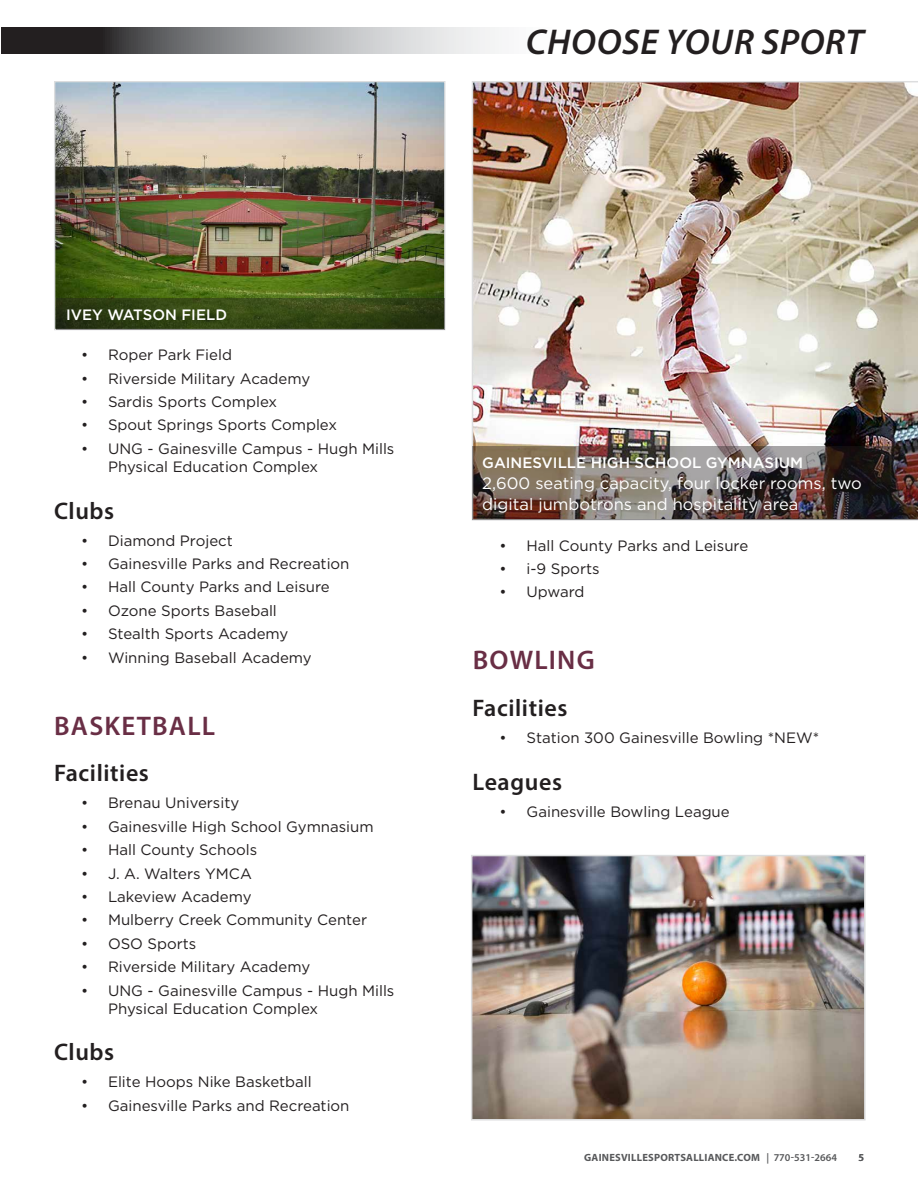
<style>
.page{position:relative;width:918px;height:1188px;background:#fff}
.page>*{position:absolute;margin:0;border:0;box-sizing:border-box;transform-origin:0 0}
.t1{font:italic 600 36px "Myriad Pro";letter-spacing:.02em;color:#231f20}
.t2{font:600 27px "Myriad Pro";letter-spacing:.045em;color:#692e45}
.t3{font:600 24px "Myriad Pro";letter-spacing:.025em;color:#231f20}
.t4{font:16.5px/21px "Gotham";color:#fff}
.t5{font:15px/18px "Gotham";color:#231f20}
.t6{font:500 15px "Gotham";color:#fff}
.t7{font:700 10.5px "Myriad Pro";letter-spacing:.02em;color:#58595b}
.t8{font:600 10.5px "Myriad Pro";color:#58595b}
.s1{font-weight:600}
</style>
<div class="page">
<svg style="left:2px;top:27px;width:497px;height:27px;background:#8b8b8c"></svg>
<img style="left:472px;top:81px;width:446px;height:365px">
<img style="left:474px;top:858px;width:389px;height:259px">
<div style="left:471px;top:855px;width:395px;height:265px;border:2px solid #dcddde"></div>
<img style="left:56px;top:83px;width:387px;height:214px">
<svg style="left:59px;top:300px;width:384px;height:27px;background:#314214"></svg>
<img style="left:472px;top:446px;width:446px;height:75px">
<h1 class="t1" style="left:526px;top:19px;width:339px">CHOOSE YOUR SPORT</h1>
<p class="t6" style="left:66px;top:305px;width:163px">IVEY WATSON FIELD</p>
<p class="t5" style="left:81px;top:346px;width:153px">• Roper Park Field</p>
<p class="t5" style="left:81px;top:369px;width:231px">• Riverside Military Academy</p>
<p class="t5" style="left:81px;top:392px;width:198px">• Sardis Sports Complex</p>
<p class="t5" style="left:81px;top:416px;width:257px">• Spout Springs Sports Complex</p>
<p class="t5" style="left:108px;top:439px;width:288px;text-indent:-27px">• UNG - Gainesville Campus - Hugh Mills<br>Physical Education Complex</p>
<h3 class="t3" style="left:54px;top:495px;width:62px">Clubs</h3>
<p class="t5" style="left:81px;top:531px;width:153px">• Diamond Project</p>
<p class="t5" style="left:81px;top:554px;width:270px">• Gainesville Parks and Recreation</p>
<p class="t5" style="left:81px;top:578px;width:250px">• Hall County Parks and Leisure</p>
<p class="t5" style="left:81px;top:601px;width:197px">• Ozone Sports Baseball</p>
<p class="t5" style="left:81px;top:625px;width:209px">• Stealth Sports Academy</p>
<p class="t5" style="left:81px;top:648px;width:232px">• Winning Baseball Academy</p>
<h2 class="t2" style="left:54px;top:708px;width:162px">BASKETBALL</h2>
<h3 class="t3" style="left:54px;top:758px;width:96px">Facilities</h3>
<p class="t5" style="left:81px;top:794px;width:160px">• Brenau University</p>
<p class="t5" style="left:81px;top:817px;width:294px">• Gainesville High School Gymnasium</p>
<p class="t5" style="left:81px;top:841px;width:178px">• Hall County Schools</p>
<p class="t5" style="left:81px;top:864px;width:172px">• J. A. Walters YMCA</p>
<p class="t5" style="left:81px;top:887px;width:172px">• Lakeview Academy</p>
<p class="t5" style="left:81px;top:911px;width:288px">• Mulberry Creek Community Center</p>
<p class="t5" style="left:81px;top:934px;width:117px">• OSO Sports</p>
<p class="t5" style="left:81px;top:958px;width:231px">• Riverside Military Academy</p>
<p class="t5" style="left:108px;top:981px;width:288px;text-indent:-27px">• UNG - Gainesville Campus - Hugh Mills<br>Physical Education Complex</p>
<h3 class="t3" style="left:54px;top:1037px;width:62px">Clubs</h3>
<p class="t5" style="left:81px;top:1073px;width:232px">• Elite Hoops Nike Basketball</p>
<p class="t5" style="left:81px;top:1096px;width:270px">• Gainesville Parks and Recreation</p>
<p class="t6" style="left:482px;top:453px;width:323px">GAINESVILLE HIGH SCHOOL GYMNASIUM</p>
<p class="t4" style="left:482px;top:472px;width:381px">2,600 seating capacity, four locker rooms, two digital jumbotrons and hospitality area</p>
<p class="t5" style="left:500px;top:536px;width:250px">• Hall County Parks and Leisure</p>
<p class="t5" style="left:500px;top:559px;width:102px">• i-9 Sports</p>
<p class="t5" style="left:500px;top:583px;width:87px">• Upward</p>
<h2 class="t2" style="left:473px;top:643px;width:123px">BOWLING</h2>
<h3 class="t3" style="left:472px;top:693px;width:96px">Facilities</h3>
<p class="t5" style="left:500px;top:729px;width:321px">• Station 300 Gainesville Bowling *NEW*</p>
<h3 class="t3" style="left:472px;top:767px;width:91px">Leagues</h3>
<p class="t5" style="left:500px;top:802px;width:232px">• Gainesville Bowling League</p>
<p class="t7" style="left:584px;top:1151px;width:254px">GAINESVILLESPORTSALLIANCE.COM <span class="s1">| 770-531-2664</span></p>
<p class="t8" style="left:858px;top:1151px;width:7px">5</p>
</div>
